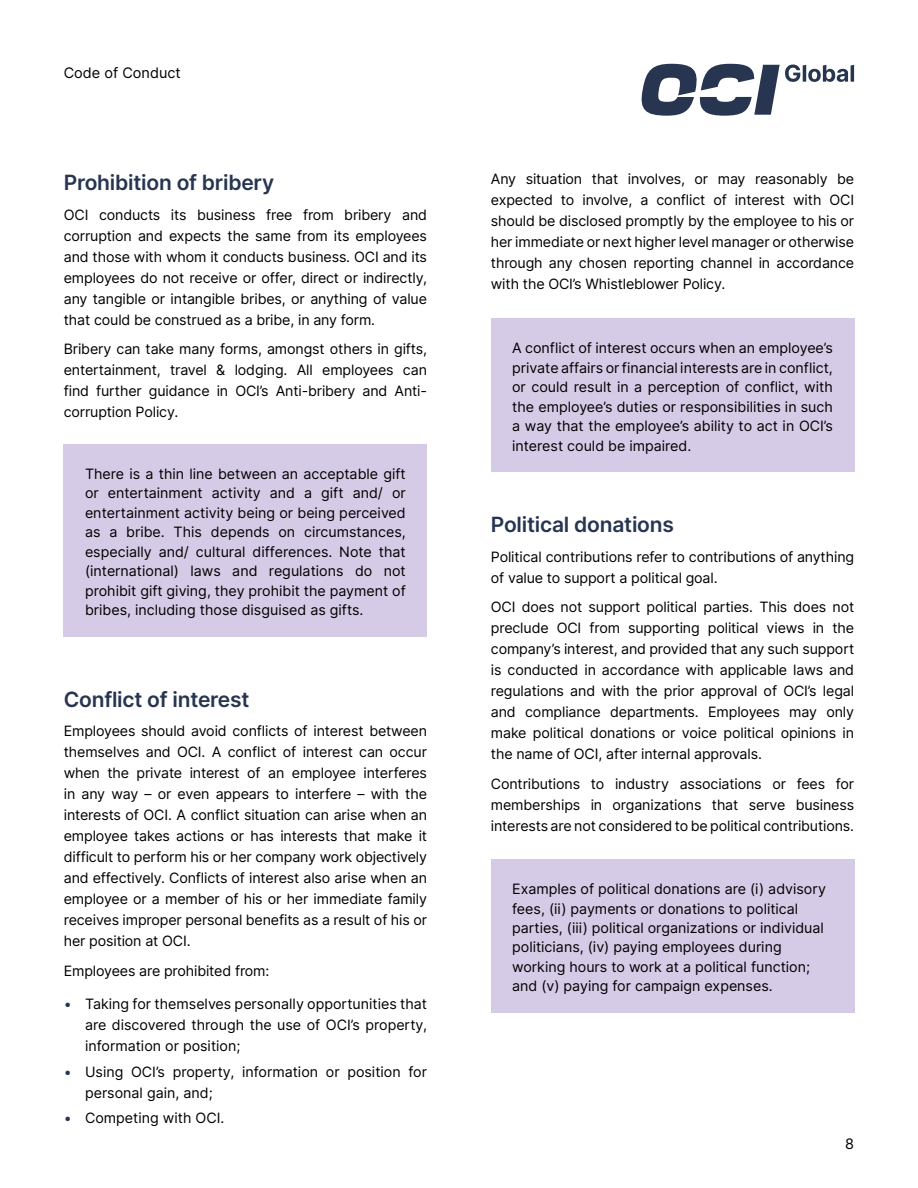
<style>
.page{position:relative;width:918px;height:1188px;background:#fff}
.page>*{position:absolute;margin:0;border:0;box-sizing:border-box;transform-origin:0 0}
.t1{font:600 21px "Inter";letter-spacing:-.01em;color:#273551}
.t2{font:14.55px "Inter";color:#000}
.t3{font:14.25px/21px "Inter";letter-spacing:-.01em;color:#000;text-align:justify}
.s1{color:#273551}
</style>
<div class="page">
<svg style="left:641px;top:64px;width:213px;height:52px"></svg>
<div style="left:64px;top:444px;width:363px;height:193px;background:#d6cbe6"></div>
<div style="left:491px;top:859px;width:363px;height:154px;background:#d6cbe6"></div>
<div style="left:491px;top:318px;width:363px;height:154px;background:#d6cbe6"></div>
<p class="t2" style="left:64px;top:64px;width:119px">Code of Conduct</p>
<h1 class="t1" style="left:64px;top:170px;width:212px">Prohibition of bribery</h1>
<p class="t3" style="left:64px;top:204px;width:365px">OCI conducts its business free from bribery and corruption and expects the same from its employees and those with whom it conducts business. OCI and its employees do not receive or offer, direct or indirectly, any tangible or intangible bribes, or anything of value that could be construed as a bribe, in any form.</p>
<p class="t3" style="left:64px;top:339px;width:365px">Bribery can take many forms, amongst others in gifts, entertainment, travel &amp; lodging. All employees can find further guidance in OCI’s Anti-bribery and Anti&shy;corruption Policy.</p>
<p class="t3" style="left:85px;top:464px;width:322px;line-height:19.5px">There is a thin line between an acceptable gift or entertainment activity and a gift and/ or entertainment activity being or being perceived as a bribe. This depends on circumstances, especially and/ cultural differences. Note that (international) laws and regulations do not prohibit gift giving, they prohibit the payment of bribes, including those disguised as gifts.</p>
<h1 class="t1" style="left:64px;top:687px;width:187px">Conflict of interest</h1>
<p class="t3" style="left:64px;top:720px;width:365px">Employees should avoid conflicts of interest between themselves and OCI. A conflict of interest can occur when the private interest of an employee interferes in any way – or even appears to interfere – with the interests of OCI. A conflict situation can arise when an employee takes actions or has interests that make it difficult to perform his or her company work objectively and effectively. Conflicts of interest also arise when an employee or a member of his or her immediate family receives improper personal benefits as a result of his or her position at OCI.</p>
<p class="t3" style="left:64px;top:960px;width:207px">Employees are prohibited from:</p>
<p class="t3" style="left:85px;top:994px;width:344px;text-indent:-21px"><span class="s1">•</span> Taking for themselves personally opportunities that are discovered through the use of OCI’s property, information or position;</p>
<p class="t3" style="left:85px;top:1061px;width:344px;text-indent:-21px"><span class="s1">•</span> Using OCI’s property, information or position for personal gain, and;</p>
<p class="t3" style="left:64px;top:1107px;width:162px"><span class="s1">•</span> Competing with OCI.</p>
<p class="t3" style="left:491px;top:168px;width:365px">Any situation that involves, or may reasonably be expected to involve, a conflict of interest with OCI should be disclosed promptly by the employee to his or her immediate or next higher level manager or otherwise through any chosen reporting channel in accordance with the OCI’s Whistleblower Policy.</p>
<p class="t3" style="left:512px;top:339px;width:322px;line-height:19.5px">A conflict of interest occurs when an employee’s private affairs or financial interests are in conflict, or could result in a perception of conflict, with the employee’s duties or responsibilities in such a way that the employee’s ability to act in OCI’s interest could be impaired.</p>
<h1 class="t1" style="left:491px;top:512px;width:185px">Political donations</h1>
<p class="t3" style="left:491px;top:546px;width:365px">Political contributions refer to contributions of anything of value to support a political goal.</p>
<p class="t3" style="left:491px;top:597px;width:365px">OCI does not support political parties. This does not preclude OCI from supporting political views in the company’s interest, and provided that any such support is conducted in accordance with applicable laws and regulations and with the prior approval of OCI’s legal and compliance departments. Employees may only make political donations or voice political opinions in the name of OCI, after internal approvals.</p>
<p class="t3" style="left:491px;top:773px;width:365px">Contributions to industry associations or fees for memberships in organizations that serve business interests are not considered to be political contributions.</p>
<p class="t3" style="left:512px;top:879px;width:315px;line-height:19.5px;text-align:left">Examples of political donations are (i) advisory fees, (ii) payments or donations to political parties, (iii) political organizations or individual politicians, (iv) paying employees during working hours to work at a political function; and (v) paying for campaign expenses.</p>
<p class="t2" style="left:845px;top:1135px;width:10px">8</p>
</div>
